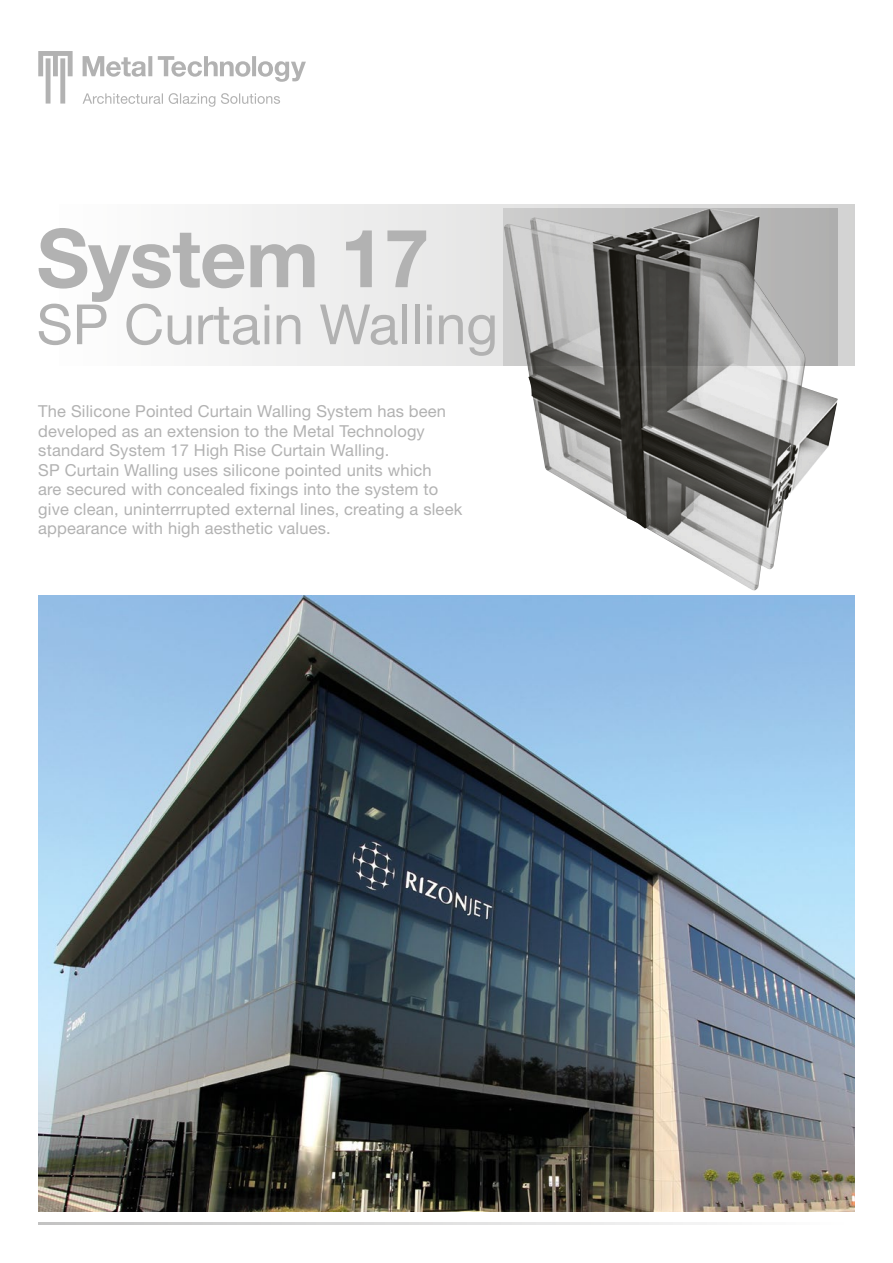
<style>
.page{position:relative;width:893px;height:1263px;background:#fff}
.page>*{position:absolute;margin:0;border:0;box-sizing:border-box;transform-origin:0 0}
.t1{font:700 81px "Helvetica Neue";letter-spacing:-.01em;color:#b2b2b2}
.t2{font:55.5px "Helvetica Neue";color:#b2b2b2}
.t3{font:16.5px/19.5px "Helvetica Neue";letter-spacing:.01em;color:#b2b2b2}
</style>
<div class="page">
<svg style="left:38px;top:1223px;width:679px;height:2px"></svg>
<img style="left:38px;top:595px;width:817px;height:617px">
<img style="left:527px;top:366px;width:311px;height:224px">
<svg style="left:229px;top:204px;width:626px;height:162px"></svg>
<svg style="left:38px;top:51px;width:268px;height:56px"></svg>
<h1 class="t1" style="left:37px;top:208px;width:394px">System 17</h1>
<h2 class="t2" style="left:37px;top:291px;width:463px">SP Curtain Walling</h2>
<p class="t3" style="left:38px;top:401px;width:425px">The Silicone Pointed Curtain Walling System has been developed as an extension to the Metal Technology standard System 17 High Rise Curtain Walling.<br>SP Curtain Walling uses silicone pointed units which<br>are secured with concealed fixings into the system to give clean, uninterrrupted external lines, creating a sleek appearance with high aesthetic values.</p>
</div>
